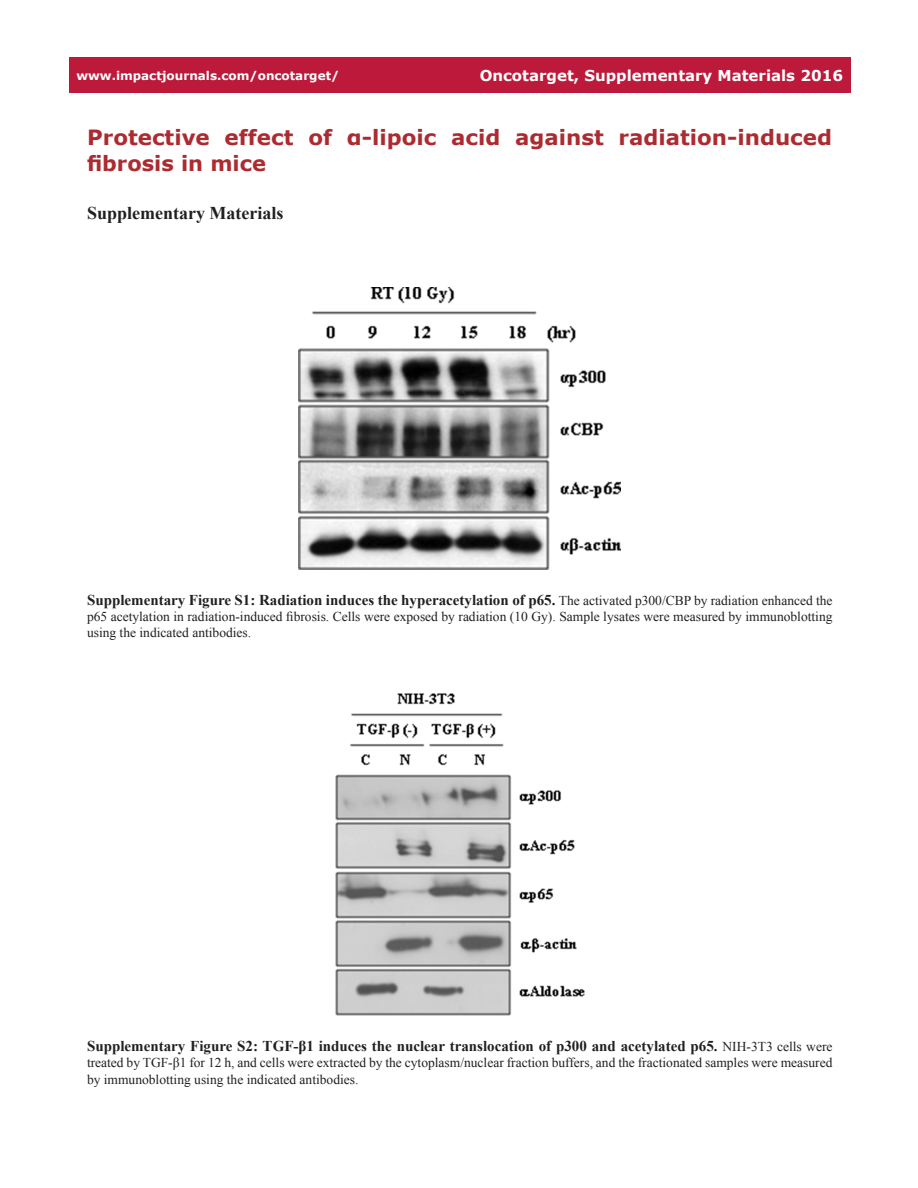
<style>
.page{position:relative;width:918px;height:1188px;background:#fff}
.page>*{position:absolute;margin:0;border:0;box-sizing:border-box;transform-origin:0 0}
.t1{font:700 21px/25.2px "Verdana";color:#ac2b31}
.SubHeading{font:700 18px "Times New Roman";color:#221f22}
.FigureText{font:700 15px "Times New Roman";color:#221f22}
.t2{font:700 15px "Verdana";color:#fff}
.FigureText-2{font:13.5px/16.2px "Times New Roman";color:#221f22}
.t3{font:700 12px "Verdana";color:#fff}
.s1{font-weight:400;font-size:13.5px}
</style>
<div class="page">
<div style="left:69px;top:57px;width:781px;height:36px;background:#bd1a3b"></div>
<img style="left:299px;top:287px;width:322px;height:282px">
<img style="left:335px;top:694px;width:249px;height:322px">
<p class="t3" style="left:76px;top:67px;width:264px">www.impactjournals.com/oncotarget/</p>
<p class="t2" style="left:480px;top:65px;width:365px">Oncotarget, Supplementary Materials 2016</p>
<p class="t1" style="left:87px;top:125px;width:747px">Protective effect of α-lipoic acid against radiation-induced fibrosis in mice</p>
<p class="SubHeading" style="left:87px;top:200px;width:198px">Supplementary Materials</p>
<p class="FigureText" style="left:87px;top:590px;width:747px">Supplementary Figure S1: Radiation induces the hyperacetylation of p65. <span class="s1">The activated p300/CBP by radiation enhanced the</span></p>
<p class="FigureText-2" style="left:87px;top:608px;width:747px">p65 acetylation in radiation-induced fibrosis. Cells were exposed by radiation (10 Gy). Sample lysates were measured by immunoblotting using the indicated antibodies.</p>
<p class="FigureText" style="left:87px;top:1036px;width:747px">Supplementary Figure S2: TGF-β1 induces the nuclear translocation of p300 and acetylated p65. <span class="s1">NIH-3T3 cells were</span></p>
<p class="FigureText-2" style="left:87px;top:1055px;width:747px">treated by TGF-β1 for 12 h, and cells were extracted by the cytoplasm/nuclear fraction buffers, and the fractionated samples were measured by immunoblotting using the indicated antibodies.</p>
</div>
